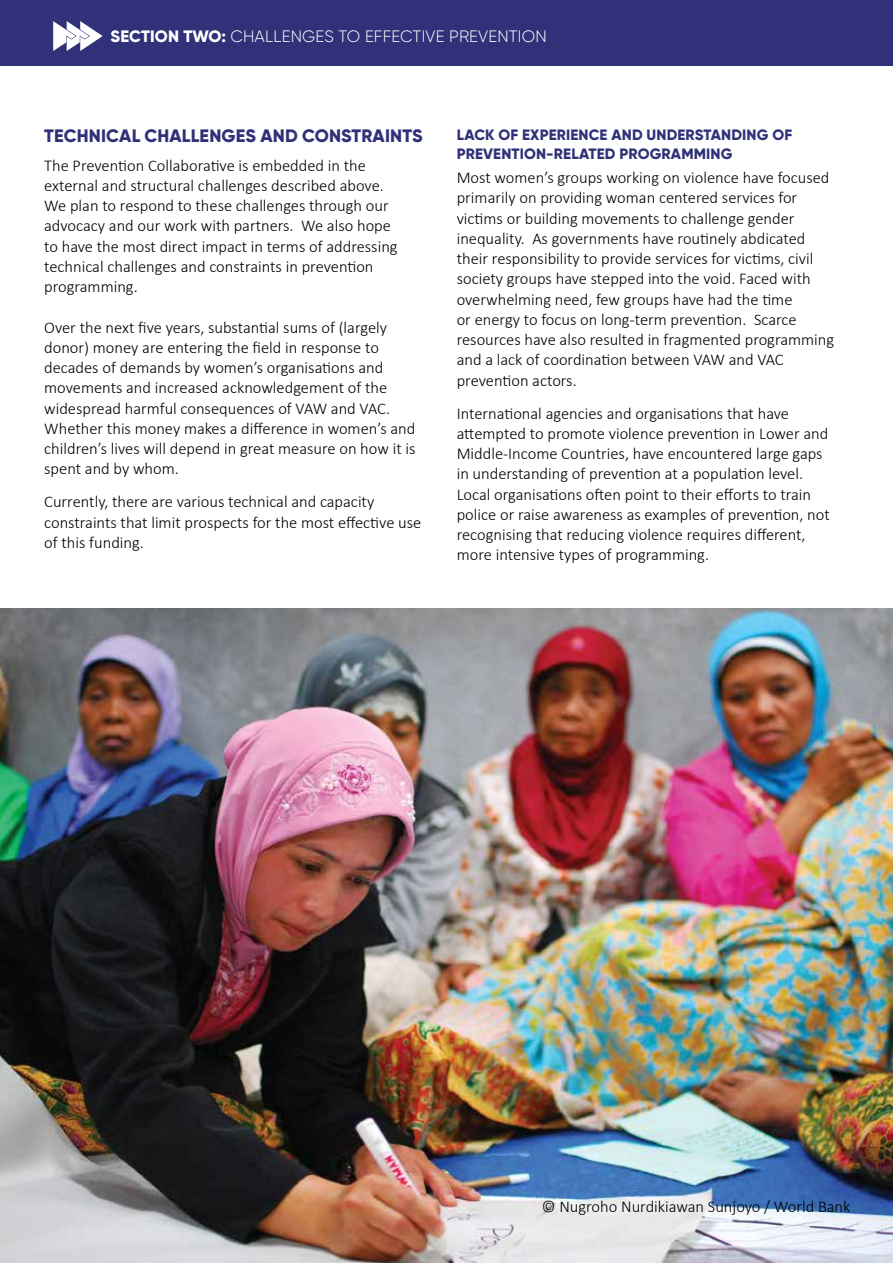
<style>
.page{position:relative;width:893px;height:1263px;background:#fff}
.page>*{position:absolute;margin:0;border:0;box-sizing:border-box;transform-origin:0 0}
.t1{font:800 18px "Gilroy";letter-spacing:.01em;color:#303178}
.t2{font:300 16.5px/20.2px "Calibri";color:#000}
.t3{font:300 16.5px "Gilroy";letter-spacing:.01em;color:#fff}
.t4{font:800 15px/19px "Gilroy";letter-spacing:.01em;color:#303178}
.s1{font-weight:800}
</style>
<div class="page">
<div style="left:0;top:0;width:893px;height:66px;background:#303178"></div>
<svg style="left:53px;top:21px;width:50px;height:30px"></svg>
<img style="left:0;top:609px;width:893px;height:654px">
<p class="t3" style="left:111px;top:26px;width:438px"><span class="s1">SECTION TWO:</span> CHALLENGES TO EFFECTIVE PREVENTION</p>
<p class="t1" style="left:44px;top:124px;width:380px">TECHNICAL CHALLENGES AND CONSTRAINTS</p>
<p class="t2" style="left:44px;top:154px;width:355px">The Prevention Collaborative is embedded in the external and structural challenges described above.<br>We plan to respond to these challenges through our advocacy and our work with partners. We also hope to have the most direct impact in terms of addressing technical challenges and constraints in prevention programming.</p>
<p class="t2" style="left:44px;top:316px;width:373px">Over the next five years, substantial sums of (largely donor) money are entering the field in response to decades of demands by women’s organisations and movements and increased acknowledgement of the widespread harmful consequences of VAW and VAC.<br>Whether this money makes a difference in women’s and children’s lives will depend in great measure on how it is spent and by whom.</p>
<p class="t2" style="left:44px;top:491px;width:379px">Currently, there are various technical and capacity constraints that limit prospects for the most effective use of this funding.</p>
<p class="t4" style="left:457px;top:125px;width:337px">LACK OF EXPERIENCE AND UNDERSTANDING OF<br>PREVENTION-RELATED PROGRAMMING</p>
<p class="t2" style="left:457px;top:167px;width:379px">Most women’s groups working on violence have focused primarily on providing woman centered services for victims or building movements to challenge gender inequality. As governments have routinely abdicated their responsibility to provide services for victims, civil society groups have stepped into the void. Faced with overwhelming need, few groups have had the time<br>or energy to focus on long-term prevention. Scarce resources have also resulted in fragmented programming and a lack of coordination between VAW and VAC prevention actors.</p>
<p class="t2" style="left:457px;top:402px;width:375px">International agencies and organisations that have attempted to promote violence prevention in Lower and Middle-Income Countries, have encountered large gaps in understanding of prevention at a population level.<br>Local organisations often point to their efforts to train police or raise awareness as examples of prevention, not recognising that reducing violence requires different, more intensive types of programming.</p>
<p class="t2" style="left:542px;top:1196px;width:310px">© Nugroho Nurdikiawan Sunjoyo / World Bank</p>
</div>
